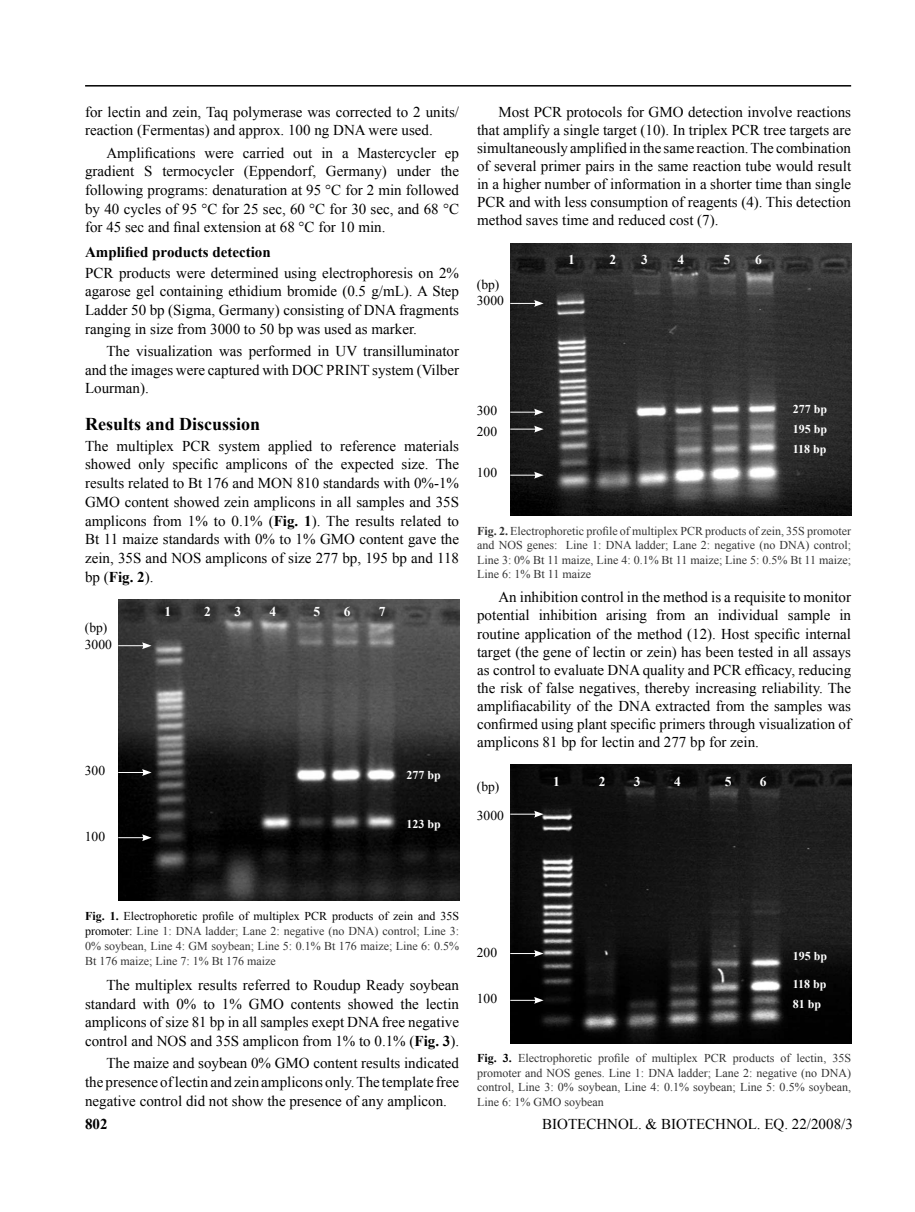
<style>
.page{position:relative;width:915px;height:1212px;background:#fff}
.page>*{position:absolute;margin:0;border:0;box-sizing:border-box;transform-origin:0 0}
.t1{font:700 18px "Times New Roman";color:#000}
.t2{font:15px/18.8px "Times New Roman";color:#000;text-align:justify}
.t3{font:700 15px "Times New Roman";color:#000}
.t4{font:13.5px/16.2px "Times New Roman";color:#000}
.t5{font:700 13.5px "Times New Roman";color:#fff}
.t6{font:12px/14.5px "Times New Roman";color:#333;text-align:justify}
.t7{font:700 12px/20px "Times New Roman";color:#fff;text-align:justify}
.s1{font-weight:700}
.s2{font-weight:700;color:#000}
.s3{color:#000}
</style>
<div class="page">
<hr style="left:85px;top:85px;width:765px;height:2px;background:#000">
<img style="left:119px;top:600px;width:340px;height:300px">
<svg style="left:118px;top:642px;width:33px;height:7px"></svg>
<svg style="left:118px;top:834px;width:33px;height:7px"></svg>
<svg style="left:118px;top:769px;width:33px;height:7px"></svg>
<img style="left:510px;top:243px;width:341px;height:273px">
<svg style="left:510px;top:300px;width:33px;height:7px"></svg>
<svg style="left:510px;top:472px;width:33px;height:7px"></svg>
<svg style="left:510px;top:426px;width:33px;height:7px"></svg>
<svg style="left:510px;top:409px;width:33px;height:7px"></svg>
<img style="left:510px;top:765px;width:341px;height:278px">
<svg style="left:510px;top:811px;width:33px;height:7px"></svg>
<svg style="left:510px;top:997px;width:33px;height:7px"></svg>
<svg style="left:510px;top:950px;width:33px;height:7px"></svg>
<p class="t2" style="left:85px;top:102px;width:375px">for lectin and zein, Taq polymerase was corrected to 2 units/ reaction (Fermentas) and approx. 100 ng DNA were used.</p>
<p class="t2" style="left:85px;top:143px;width:375px;text-indent:21px">Amplifications were carried out in a Mastercycler ep gradient S termocycler (Eppendorf, Germany) under the following programs: denaturation at 95 °C for 2 min followed by 40 cycles of 95 °C for 25 sec, 60 °C for 30 sec, and 68 °C for 45 sec and final extension at 68 °C for 10 min.</p>
<p class="t3" style="left:85px;top:242px;width:187px">Amplified products detection</p>
<p class="t2" style="left:85px;top:263px;width:375px">PCR products were determined using electrophoresis on 2% agarose gel containing ethidium bromide (0.5 g/mL). A Step Ladder 50 bp (Sigma, Germany) consisting of DNA fragments ranging in size from 3000 to 50 bp was used as marker.</p>
<p class="t2" style="left:85px;top:341px;width:375px;text-indent:21px">The visualization was performed in UV transilluminator and the images were captured with DOC PRINT system (Vilber Lourman).</p>
<p class="t1" style="left:85px;top:412px;width:177px">Results and Discussion</p>
<p class="t2" style="left:85px;top:436px;width:375px">The multiplex PCR system applied to reference materials showed only specific amplicons of the expected size. The results related to Bt 176 and MON 810 standards with 0%-1% GMO content showed zein amplicons in all samples and 35S amplicons from 1% to 0.1% (<span class="s1">Fig. 1</span>). The results related to Bt 11 maize standards with 0% to 1% GMO content gave the zein, 35S and NOS amplicons of size 277 bp, 195 bp and 118 bp (<span class="s1">Fig. 2</span>).</p>
<p class="t5" style="left:164px;top:602px;width:8px">1</p>
<p class="t5" style="left:204px;top:602px;width:8px">2</p>
<p class="t5" style="left:234px;top:602px;width:8px">3</p>
<p class="t5" style="left:269px;top:602px;width:8px">4</p>
<p class="t5" style="left:313px;top:602px;width:8px">5</p>
<p class="t5" style="left:344px;top:602px;width:8px">6</p>
<p class="t5" style="left:379px;top:602px;width:8px">7</p>
<p class="t4" style="left:85px;top:620px;width:28px">(bp)<br>3000</p>
<p class="t4" style="left:85px;top:762px;width:22px">300</p>
<p class="t4" style="left:85px;top:828px;width:22px">100</p>
<p class="t7" style="left:406px;top:765px;width:36px">277 bp</p>
<p class="t7" style="left:406px;top:813px;width:36px">123 bp</p>
<p class="t2" style="left:477px;top:102px;width:375px;line-height:18.1px;text-indent:21px">Most PCR protocols for GMO detection involve reactions that amplify a single target (10). In triplex PCR tree targets are simultaneously amplified in the same reaction. The combination of several primer pairs in the same reaction tube would result in a higher number of information in a shorter time than single PCR and with less consumption of reagents (4). This detection method saves time and reduced cost (7).</p>
<p class="t5" style="left:568px;top:250px;width:8px">1</p>
<p class="t5" style="left:609px;top:250px;width:8px">2</p>
<p class="t5" style="left:641px;top:250px;width:8px">3</p>
<p class="t5" style="left:677px;top:250px;width:8px">4</p>
<p class="t5" style="left:723px;top:250px;width:8px">5</p>
<p class="t5" style="left:755px;top:250px;width:8px">6</p>
<p class="t4" style="left:476px;top:276px;width:28px">(bp)<br>3000</p>
<p class="t4" style="left:476px;top:400px;width:22px;line-height:20.4px">300<br>200</p>
<p class="t4" style="left:476px;top:464px;width:22px">100</p>
<p class="t7" style="left:792px;top:398px;width:36px">277 bp 195 bp 118 bp</p>
<p class="t6" style="left:477px;top:523px;width:375px"><span class="s1">Fig. 2.</span> Electrophoretic profile of multiplex PCR products of zein, 35S promoter and NOS genes: Line 1: DNA ladder; Lane 2: negative (no DNA) control; Line 3: 0% Bt 11 maize, Line 4: 0.1% Bt 11 maize; Line 5: 0.5% Bt 11 maize; Line 6: 1% Bt 11 maize</p>
<p class="t2" style="left:477px;top:588px;width:375px;line-height:18.1px;text-indent:21px">An inhibition control in the method is a requisite to monitor potential inhibition arising from an individual sample in routine application of the method (12). Host specific internal target (the gene of lectin or zein) has been tested in all assays as control to evaluate DNA quality and PCR efficacy, reducing the risk of false negatives, thereby increasing reliability. The amplifiacability of the DNA extracted from the samples was confirmed using plant specific primers through visualization of amplicons 81 bp for lectin and 277 bp for zein.</p>
<p class="t5" style="left:553px;top:772px;width:8px">1</p>
<p class="t5" style="left:598px;top:772px;width:8px">2</p>
<p class="t5" style="left:633px;top:772px;width:8px">3</p>
<p class="t5" style="left:673px;top:772px;width:8px">4</p>
<p class="t5" style="left:724px;top:772px;width:8px">5</p>
<p class="t5" style="left:759px;top:772px;width:8px">6</p>
<p class="t4" style="left:476px;top:772px;width:28px;line-height:29px">(bp)<br>3000</p>
<p class="t6" style="left:85px;top:908px;width:375px;line-height:15.1px"><span class="s2">Fig. 1.</span> <span class="s3">Electrophoretic profile of multiplex PCR products of zein and 35S promoter:</span> Line 1: DNA ladder; Lane 2: negative (no DNA) control; Line 3:<br>0% soybean, Line 4: GM soybean; Line 5: 0.1% Bt 176 maize; Line 6: 0.5% Bt 176 maize; Line 7: 1% Bt 176 maize</p>
<p class="t2" style="left:85px;top:975px;width:375px;text-indent:21px">The multiplex results referred to Roudup Ready soybean standard with 0% to 1% GMO contents showed the lectin amplicons of size 81 bp in all samples exept DNA free negative control and NOS and 35S amplicon from 1% to 0.1% (<span class="s1">Fig. 3</span>).</p>
<p class="t2" style="left:85px;top:1053px;width:375px;text-indent:21px">The maize and soybean 0% GMO content results indicated the presence of lectin and zein amplicons only. The template free negative control did not show the presence of any amplicon.</p>
<p class="t4" style="left:476px;top:944px;width:22px">200</p>
<p class="t4" style="left:476px;top:990px;width:22px">100</p>
<p class="t7" style="left:792px;top:946px;width:36px">195 bp</p>
<p class="t7" style="left:792px;top:973px;width:35px;line-height:20.9px">118 bp<br>81 bp</p>
<p class="t6" style="left:477px;top:1050px;width:375px"><span class="s2">Fig. 3.</span> Electrophoretic profile of multiplex PCR products of lectin, 35S promoter and NOS genes. Line 1: DNA ladder; Lane 2: negative (no DNA) control, Line 3: 0% soybean, Line 4: 0.1% soybean; Line 5: 0.5% soybean, Line 6: 1% GMO soybean</p>
<p class="t3" style="left:85px;top:1113px;width:24px">802</p>
<p class="t2" style="left:542px;top:1114px;width:312px">Biotechnol. &amp; Biotechnol. Eq. 22/2008/3</p>
</div>
